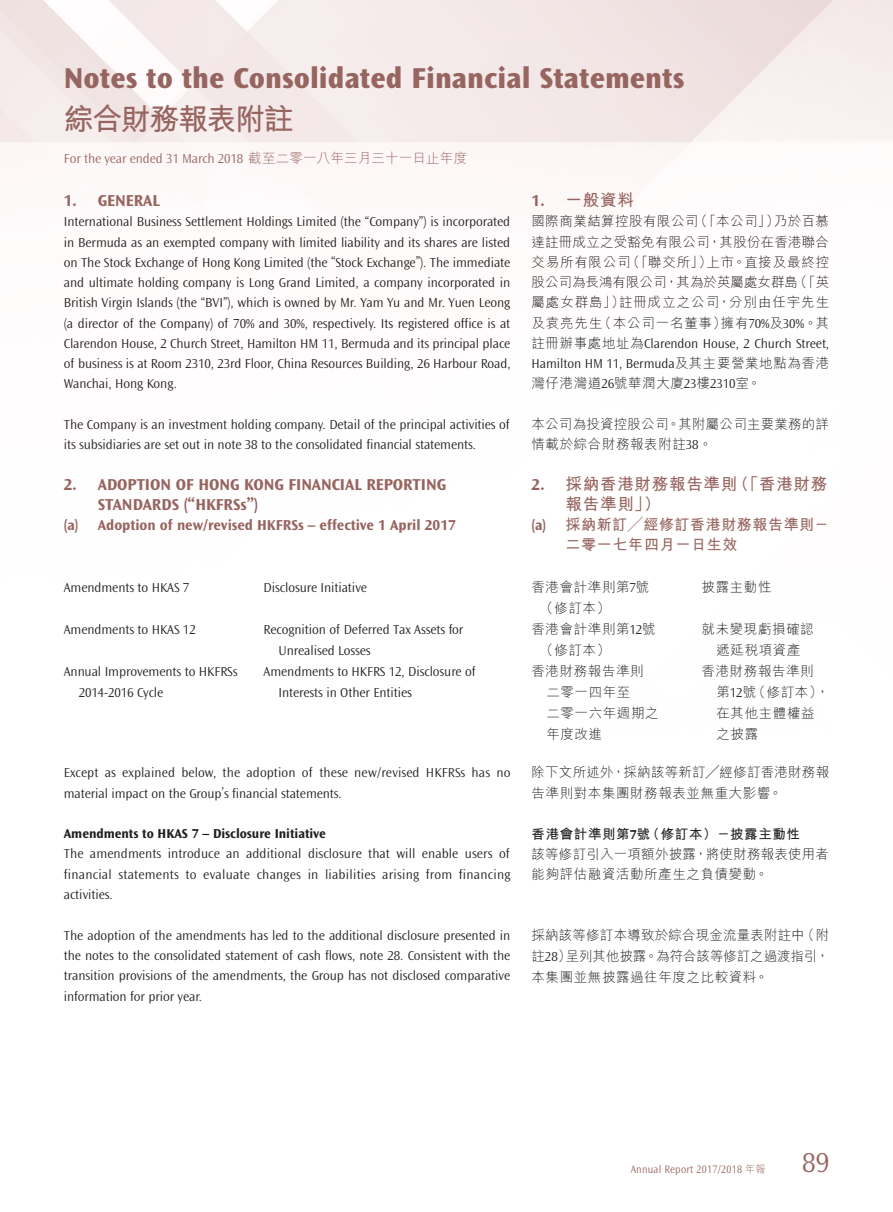
<style>
.page{position:relative;width:893px;height:1212px;background:#fff}
.page>*{position:absolute;margin:0;border:0;box-sizing:border-box;transform-origin:0 0}
.t1{font:800 30px "Ocean Sans Std";color:#976560}
.t2{font:700 30px "M Hei HK";letter-spacing:-.05em;color:#976560}
.Body_Text{font:300 28.5px "Ocean Sans Std";color:#976560}
.Heading_1{font:700 16.5px/20.2px "Ocean Sans Std";letter-spacing:-.005em;color:#976560}
.C_Heading_1{font:700 16.5px/20.2px "M Hei HK";letter-spacing:.045em;color:#976560}
.Heading_2{font:700 15px "Ocean Sans Std";letter-spacing:-.005em;color:#976560}
.C_Heading_2{font:700 15px/20.2px "M Hei HK";letter-spacing:.04em;color:#976560}
.Body_Text-2{font:300 13.5px/20.2px "Ocean Sans Std";letter-spacing:-.005em;color:#231f20}
.C_Body_Text{font:300 13.5px/21px "M Hei HK";letter-spacing:.045em;color:#231f20}
.C_Body_Text-2{font:300 13.5px/20.2px "M Hei HK";letter-spacing:.015em;color:#231f20}
.t3{font:300 13.5px "Ocean Sans Std";letter-spacing:-.01em;color:#976560}
.Heading_3{font:700 13.5px "Ocean Sans Std";letter-spacing:-.005em;color:#231f20}
.C_Heading_3{font:700 13.5px "M Hei HK";letter-spacing:.045em;color:#231f20}
.t4{font:300 11.25px "Ocean Sans Std";letter-spacing:.025em;color:#976560;scale:.93 1}
.s1{font-family:"M Hei HK"}
.s2{font-family:"Ocean Sans Std"}
.s3{font-family:"M Hei HK";font-size:10.5px}
</style>
<div class="page">
<p class="t1" style="left:64px;top:61px;width:622px">Notes to the Consolidated Financial Statements</p>
<p class="t2" style="left:64px;top:97px;width:231px">綜合財務報表附註</p>
<p class="t3" style="left:64px;top:151px;width:405px">For the year ended 31 March 2018 <span class="s1">截至二零一八年三月三十一日止年度</span></p>
<p class="Heading_1" style="left:64px;top:191px;width:98px">1. GENERAL</p>
<p class="Body_Text-2" style="left:64px;top:212px;width:448px;text-align:justify">International Business Settlement Holdings Limited (the “Company”) is incorporated in Bermuda as an exempted company with limited liability and its shares are listed on The Stock Exchange of Hong Kong Limited (the “Stock Exchange”). The immediate and ultimate holding company is Long Grand Limited, a company incorporated in British Virgin Islands (the “BVI”), which is owned by Mr. Yam Yu and Mr. Yuen Leong (a director of the Company) of 70% and 30%, respectively. Its registered office is at Clarendon House, 2 Church Street, Hamilton HM 11, Bermuda and its principal place of business is at Room 2310, 23rd Floor, China Resources Building, 26 Harbour Road, Wanchai, Hong Kong.</p>
<p class="Body_Text-2" style="left:64px;top:414px;width:447px">The Company is an investment holding company. Detail of the principal activities of its subsidiaries are set out in note 38 to the consolidated financial statements.</p>
<p class="Heading_1" style="left:98px;top:474px;width:350px;text-indent:-34px">2. ADOPTION OF HONG KONG FINANCIAL REPORTING<br>STANDARDS (“HKFRSs”)</p>
<p class="Heading_2" style="left:64px;top:517px;width:394px">(a) Adoption of new/revised HKFRSs – effective 1 April 2017</p>
<p class="Body_Text-2" style="left:64px;top:577px;width:127px">Amendments to HKAS 7</p>
<p class="Body_Text-2" style="left:264px;top:577px;width:105px">Disclosure Initiative</p>
<p class="Body_Text-2" style="left:64px;top:619px;width:134px">Amendments to HKAS 12</p>
<p class="Body_Text-2" style="left:279px;top:619px;width:186px;line-height:21px;text-indent:-15px">Recognition of Deferred Tax Assets for<br>Unrealised Losses</p>
<p class="Body_Text-2" style="left:79px;top:661px;width:160px;line-height:21px;text-indent:-15px">Annual Improvements to HKFRSs<br>2014-2016 Cycle</p>
<p class="Body_Text-2" style="left:279px;top:661px;width:199px;line-height:21px;text-indent:-15px">Amendments to HKFRS 12, Disclosure of<br>Interests in Other Entities</p>
<p class="Body_Text-2" style="left:64px;top:763px;width:448px">Except as explained below, the adoption of these new/revised HKFRSs has no material impact on the Group’s financial statements.</p>
<p class="Heading_3" style="left:64px;top:826px;width:264px">Amendments to HKAS 7 – Disclosure Initiative</p>
<p class="Body_Text-2" style="left:64px;top:844px;width:448px;text-align:justify">The amendments introduce an additional disclosure that will enable users of financial statements to evaluate changes in liabilities arising from financing activities.</p>
<p class="Body_Text-2" style="left:64px;top:925px;width:448px;text-align:justify">The adoption of the amendments has led to the additional disclosure presented in the notes to the consolidated statement of cash flows, note 28. Consistent with the transition provisions of the amendments, the Group has not disclosed comparative information for prior year.</p>
<p class="C_Heading_1" style="left:531px;top:188px;width:104px"><span class="s2">1.</span> 一般資料</p>
<p class="C_Body_Text" style="left:531px;top:211px;width:299px;line-height:20.2px;text-align:justify">國際商業結算控股有限公司（「本公司」）乃於百慕達註冊成立之受豁免有限公司，其股份在香港聯合交易所有限公司（「聯交所」）上市。直接及最終控股公司為長鴻有限公司，其為於英屬處女群島（「英屬處女群島」）註冊成立之公司，分別由任宇先生及袁亮先生（本公司一名董事）擁有<span class="s2">70%</span>及<span class="s2">30%</span>。其註冊辦事處地址為<span class="s2">Clarendon House, 2 Church Street, Hamilton HM 11, Bermuda</span>及其主要營業地點為香港灣仔港灣道<span class="s2">26</span>號華潤大廈<span class="s2">23</span>樓<span class="s2">2310</span>室。</p>
<p class="C_Body_Text-2" style="left:531px;top:414px;width:299px">本公司為投資控股公司。其附屬公司主要業務的詳情載於綜合財務報表附註<span class="s2">38</span>。</p>
<p class="C_Heading_1" style="left:566px;top:472px;width:263px;text-indent:-34px"><span class="s2">2.</span> 採納香港財務報告準則（「香港財務報告準則」）</p>
<p class="C_Heading_2" style="left:566px;top:513px;width:265px;text-indent:-34px"><span class="s2">(a)</span> 採納新訂╱經修訂香港財務報告準則－二零一七年四月一日生效</p>
<p class="C_Body_Text" style="left:540px;top:576px;width:111px;text-indent:-8px">香港會計準則第<span class="s2">7</span>號（修訂本）</p>
<p class="C_Body_Text" style="left:702px;top:576px;width:71px">披露主動性</p>
<p class="C_Body_Text" style="left:540px;top:618px;width:118px;text-indent:-8px">香港會計準則第<span class="s2">12</span>號（修訂本）</p>
<p class="C_Body_Text" style="left:702px;top:618px;width:114px;text-align:center">就未變現虧損確認遞延稅項資產</p>
<p class="C_Body_Text" style="left:546px;top:660px;width:114px;text-indent:-15px">香港財務報告準則二零一四年至<br>二零一六年週期之年度改進</p>
<p class="C_Body_Text" style="left:716px;top:660px;width:114px;text-indent:-15px">香港財務報告準則第<span class="s2">12</span>號（修訂本），在其他主體權益之披露</p>
<p class="C_Body_Text-2" style="left:531px;top:762px;width:299px">除下文所述外，採納該等新訂╱經修訂香港財務報告準則對本集團財務報表並無重大影響。</p>
<p class="C_Heading_3" style="left:531px;top:824px;width:270px">香港會計準則第<span class="s2">7</span>號（修訂本）－披露主動性</p>
<p class="C_Body_Text-2" style="left:531px;top:844px;width:299px">該等修訂引入一項額外披露，將使財務報表使用者能夠評估融資活動所產生之負債變動。</p>
<p class="C_Body_Text" style="left:531px;top:925px;width:299px;text-align:justify">採納該等修訂本導致於綜合現金流量表附註中（附註<span class="s2">28</span>）呈列其他披露。為符合該等修訂之過渡指引，本集團並無披露過往年度之比較資料。</p>
<p class="t4" style="left:631px;top:1163px;width:146px">Annual Report 2017/2018 <span class="s3">年報</span></p>
<p class="Body_Text" style="left:802px;top:1146px;width:29px">89</p>
</div>
